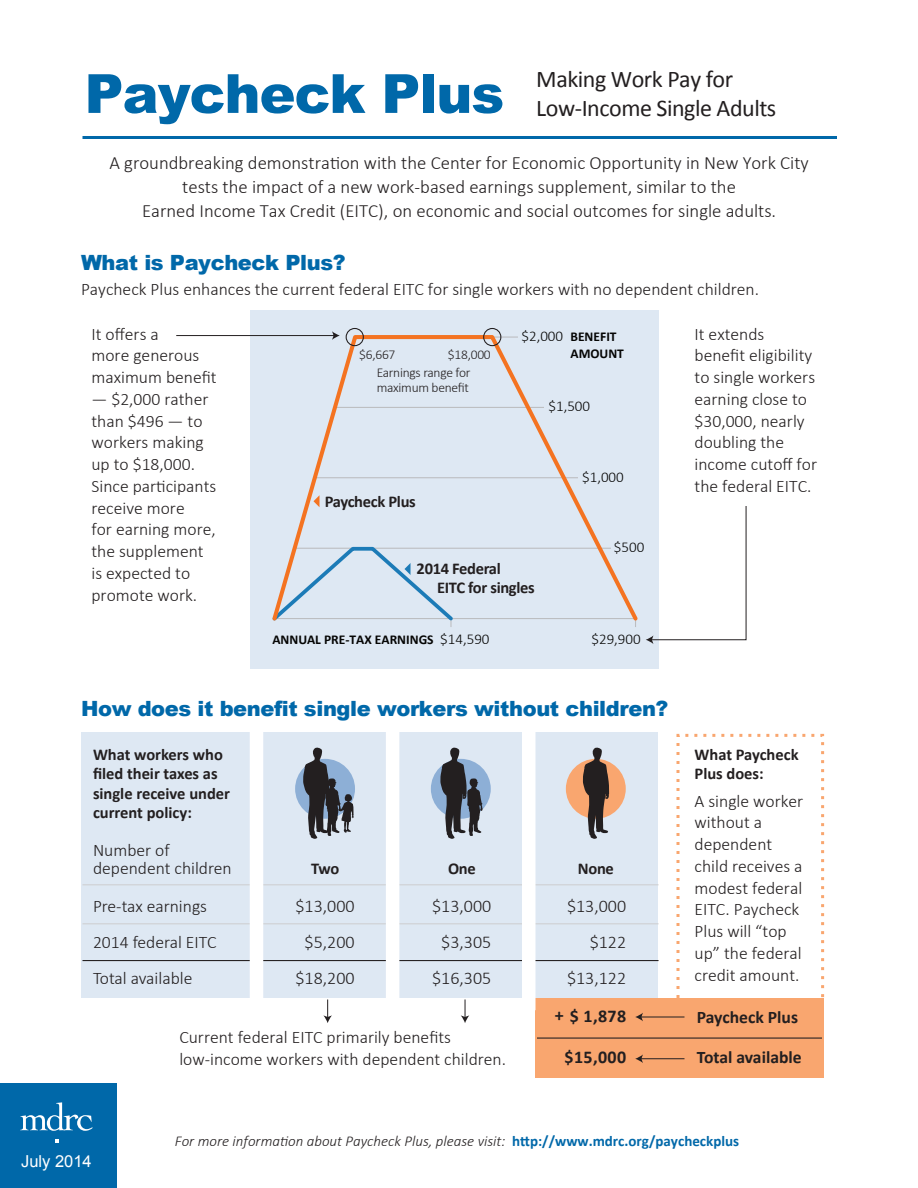
<style>
.page{position:relative;width:918px;height:1188px;background:#fff}
.page>*{position:absolute;margin:0;border:0;box-sizing:border-box;transform-origin:0 0}
.t1{font:900 54px "Arial";letter-spacing:-.02em;color:#0068a9}
.t2{font:24px/28.5px "Calibri";letter-spacing:-.02em;color:#231f20}
.t3{font:900 21px "Arial";letter-spacing:-.02em;color:#0068a9}
.t4{font:300 18.75px/24px "Calibri";color:#231f20;text-align:center}
.t5{font:300 18px/36px "Calibri";color:#231f20;text-align:center}
.t6{font:700 18px "Calibri";letter-spacing:.02em;color:#231f20}
.t7{font:300 17.7px/21.8px "Calibri";color:#231f20}
.t8{font:700 17.7px "Calibri";color:#231f20}
.t9{font:700 16.5px/19.5px "Calibri";letter-spacing:-.01em;color:#231f20}
.t10{font:16.5px "Arial";color:#fff}
.t11{font:italic 300 15px "Calibri";color:#231f20}
.t12{font:300 15px "Calibri";color:#050504}
.t13{font:300 13.5px/18px "Calibri";letter-spacing:-.02em;color:#231f20}
.t14{font:700 13.5px/16.5px "Calibri";color:#050504}
.s1{font-weight:300;font-size:15px}
.s2{font-weight:700;font-style:normal;color:#0068a9}
</style>
<div class="page">
<div style="left:81px;top:732px;width:577px;height:266px;background:#dee8f3"></div>
<div style="left:250px;top:311px;width:409px;height:358px;background:#dee8f3"></div>
<div style="left:0;top:1084px;width:117px;height:104px;background:#0068a9"></div>
<svg style="left:20px;top:1102px;width:73px;height:29px"></svg>
<hr style="left:82px;top:136px;width:755px;height:3px;background:#0068a9">
<svg style="left:269px;top:333px;width:369px;height:291px"></svg>
<div style="left:566px;top:759px;width:60px;height:60px;background:#f9a66f;border-radius:50%"></div>
<svg style="left:583px;top:748px;width:26px;height:91px"></svg>
<div style="left:346px;top:328px;width:18px;height:18px;border:1px solid #231f20;border-radius:50%"></div>
<div style="left:483px;top:328px;width:18px;height:18px;border:1px solid #231f20;border-radius:50%"></div>
<svg style="left:646px;top:506px;width:101px;height:138px"></svg>
<svg style="left:323px;top:999px;width:9px;height:24px"></svg>
<hr style="left:176px;top:335px;width:158px;height:1px;background:#231f20">
<svg style="left:332px;top:331px;width:8px;height:9px"></svg>
<svg style="left:461px;top:999px;width:8px;height:24px"></svg>
<svg style="left:313px;top:495px;width:7px;height:12px"></svg>
<svg style="left:269px;top:545px;width:187px;height:82px"></svg>
<div style="left:536px;top:998px;width:288px;height:79px;background:#f9a66f"></div>
<hr style="left:82px;top:923px;width:577px;height:1px;background:#cecfd1">
<hr style="left:82px;top:884px;width:577px;height:1px;background:#cecfd1">
<hr style="left:82px;top:960px;width:577px;height:1px;background:#231f20">
<hr style="left:537px;top:1038px;width:285px;height:1px;background:#231f20">
<hr style="left:641px;top:1017px;width:44px;height:1px;background:#231f20">
<svg style="left:635px;top:1013px;width:8px;height:8px"></svg>
<hr style="left:641px;top:1058px;width:44px;height:1px;background:#231f20">
<svg style="left:635px;top:1054px;width:8px;height:9px"></svg>
<div style="left:386px;top:728px;width:13px;height:282px;background:#fff"></div>
<div style="left:250px;top:728px;width:13px;height:282px;background:#fff"></div>
<div style="left:522px;top:728px;width:14px;height:282px;background:#fff"></div>
<div style="left:676px;top:734px;width:148px;height:266px;border:3px dashed #f9a66f"></div>
<div style="left:295px;top:759px;width:60px;height:60px;background:#8dafd6;border-radius:50%"></div>
<svg style="left:303px;top:748px;width:51px;height:91px"></svg>
<div style="left:431px;top:759px;width:60px;height:60px;background:#8dafd6;border-radius:50%"></div>
<svg style="left:440px;top:748px;width:43px;height:91px"></svg>
<h2 class="t2" style="left:536px;top:65px;width:242px">Making Work Pay for<br>Low-Income Single Adults</h2>
<p class="t4" style="left:109px;top:150px;width:701px">A groundbreaking demonstration with the Center for Economic Opportunity in New York City tests the impact of a new work-based earnings supplement, similar to the<br>Earned Income Tax Credit (EITC), on economic and social outcomes for single adults.</p>
<h1 class="t1" style="left:85px;top:54px;width:421px">Paycheck Plus</h1>
<p class="t3" style="left:81px;top:247px;width:266px">What is Paycheck Plus?</p>
<p class="t7" style="left:81px;top:279px;width:680px">Paycheck Plus enhances the current federal EITC for single workers with no dependent children.</p>
<p class="t7" style="left:92px;top:323px;width:127px">It offers a<br>more generous maximum benefit</p>
<p class="t7" style="left:92px;top:388px;width:126px">— $2,000 rather than $496 — to workers making up to $18,000.<br>Since participants receive more<br>for earning more, the supplement is expected to promote work.</p>
<p class="t13" style="left:359px;top:345px;width:38px">$6,667</p>
<p class="t13" style="left:377px;top:345px;width:116px;text-indent:71px">$18,000<br>Earnings range for</p>
<p class="t13" style="left:377px;top:378px;width:94px">maximum benefit</p>
<p class="t9" style="left:325px;top:492px;width:93px">Paycheck Plus</p>
<p class="t14" style="left:570px;top:329px;width:55px;text-indent:-49px"><span class="s1">$2,000</span> BENEFIT<br>AMOUNT</p>
<p class="t12" style="left:549px;top:397px;width:43px">$1,500</p>
<p class="t12" style="left:582px;top:467px;width:43px">$1,000</p>
<p class="t12" style="left:614px;top:538px;width:32px">$500</p>
<p class="t9" style="left:437px;top:559px;width:99px;text-indent:-20px">2014 Federal<br>EITC for singles</p>
<p class="t12" style="left:440px;top:629px;width:51px">$14,590</p>
<p class="t12" style="left:591px;top:629px;width:51px">$29,900</p>
<p class="t14" style="left:272px;top:631px;width:163px">ANNUAL PRE-TAX EARNINGS</p>
<p class="t3" style="left:81px;top:693px;width:589px">How does it benefit single workers without children?</p>
<p class="t7" style="left:695px;top:323px;width:124px">It extends benefit eligibility to single workers earning close to $30,000, nearly doubling the income cutoff for the federal EITC.</p>
<p class="t9" style="left:93px;top:744px;width:139px">What workers who filed their taxes as single receive under current policy:</p>
<p class="t9" style="left:695px;top:744px;width:106px">What Paycheck<br>Plus does:</p>
<p class="t7" style="left:695px;top:790px;width:110px">A single worker without a dependent child receives a modest federal<br>EITC. Paycheck<br>Plus will “top up” the federal credit amount.</p>
<p class="t8" style="left:697px;top:1006px;width:103px">Paycheck Plus</p>
<p class="t8" style="left:697px;top:1046px;width:106px">Total available</p>
<p class="t7" style="left:93px;top:841px;width:140px;line-height:18px">Number of dependent children</p>
<p class="t9" style="left:448px;top:859px;width:29px">One</p>
<p class="t5" style="left:432px;top:888px;width:61px">$13,000 $3,305 $16,305</p>
<p class="t9" style="left:311px;top:859px;width:30px">Two</p>
<p class="t9" style="left:578px;top:859px;width:37px">None</p>
<p class="t7" style="left:93px;top:888px;width:125px;line-height:36px">Pre-tax earnings<br>2014 federal EITC<br>Total available</p>
<p class="t5" style="left:296px;top:888px;width:61px">$13,000 $5,200 $18,200</p>
<p class="t5" style="left:567px;top:888px;width:61px;text-align:right">$13,000 $122 $13,122</p>
<p class="t6" style="left:555px;top:1005px;width:73px">+ $ 1,878</p>
<p class="t6" style="left:565px;top:1045px;width:63px">$15,000</p>
<p class="t7" style="left:179px;top:1026px;width:328px">Current federal EITC primarily benefits low-income workers with dependent children.</p>
<p class="t10" style="left:21px;top:1151px;width:72px">July 2014</p>
<p class="t11" style="left:175px;top:1131px;width:566px">For more information about Paycheck Plus, please visit: <span class="s2">http://www.mdrc.org/paycheckplus</span></p>
</div>
